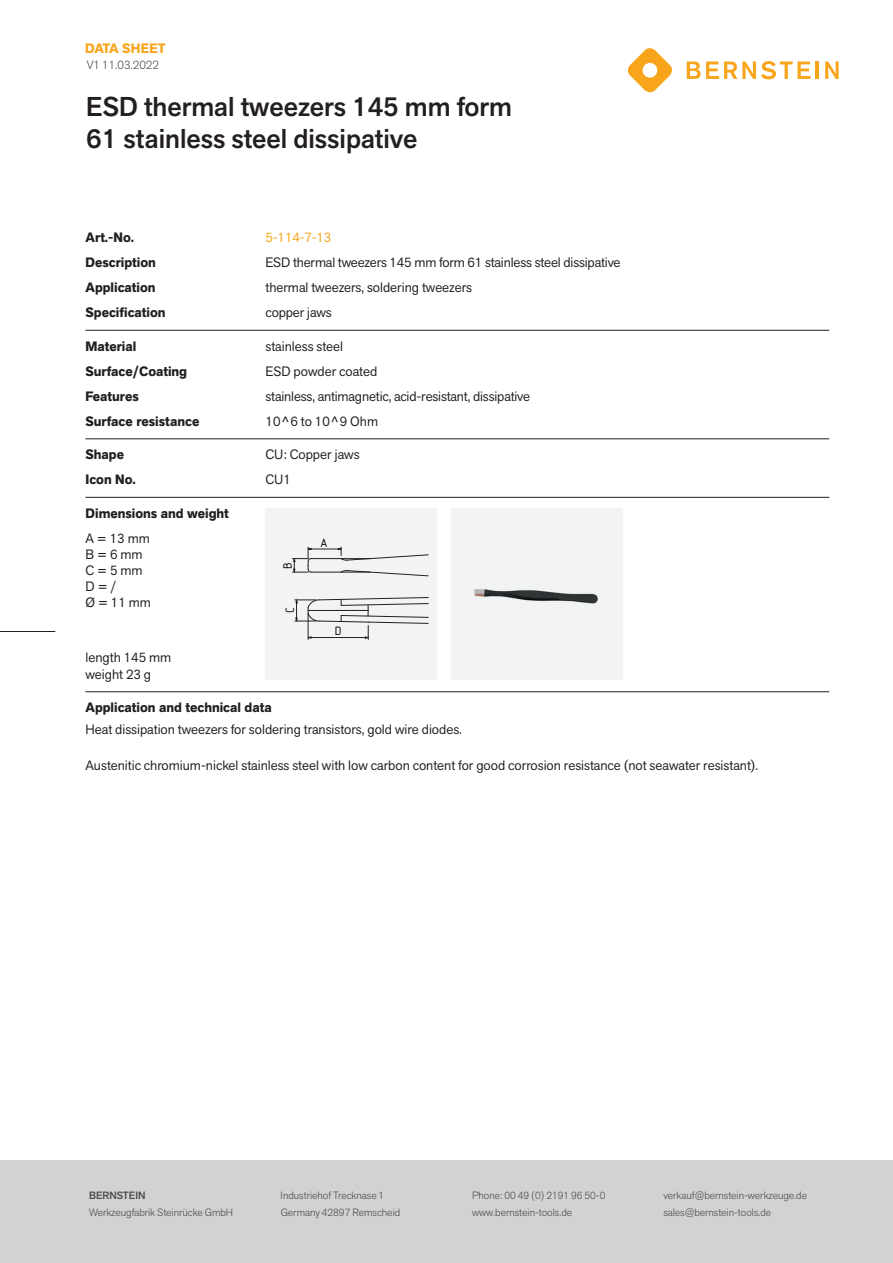
<style>
.page{position:relative;width:893px;height:1263px;background:#fff}
.page>*{position:absolute;margin:0;border:0;box-sizing:border-box;transform-origin:0 0}
.t1{font:500 27px/32.4px "Akzid Grtsk Next";color:#231f20}
.t2{font:13.5px/16.2px "Akzid Grtsk Next";color:#231f20}
.t3{font:700 13.5px "Akzid Grtsk Next";color:#231f20}
.t4{font:13.5px "Akzid Grtsk Next";color:#f9a51b}
.t5{font:700 13.5px "Akzid Grtsk Next";letter-spacing:-.01em;color:#f9a51b}
.t6{font:13.05px "ISOCPEUR";color:#000001}
.t7{font:300 12px "Akzid Grtsk Next";color:#4b4c4d}
.t8{font:300 10.5px "Akzid Grtsk Next";color:#4b4c4d}
.t9{font:500 10.5px "Akzid Grtsk Next";color:#4b4c4d}
</style>
<div class="page">
<div style="left:0;top:1161px;width:893px;height:102px;background:#d1d2d4"></div>
<hr style="left:86px;top:330px;width:743px;height:1px;background:#231f20">
<hr style="left:86px;top:439px;width:743px;height:1px;background:#231f20">
<hr style="left:86px;top:497px;width:743px;height:1px;background:#231f20">
<hr style="left:86px;top:691px;width:743px;height:1px;background:#231f20">
<div style="left:451px;top:508px;width:171px;height:171px;background:#f2f3f4"></div>
<img style="left:474px;top:589px;width:124px;height:15px">
<div style="left:266px;top:508px;width:171px;height:172px;background:#f2f3f4"></div>
<svg style="left:292px;top:547px;width:137px;height:30px"></svg>
<svg style="left:295px;top:597px;width:134px;height:42px"></svg>
<svg style="left:627px;top:48px;width:45px;height:45px"></svg>
<svg style="left:687px;top:61px;width:123px;height:18px"></svg>
<hr style="left:815px;top:62px;width:4px;height:17px;background:#f9a51b">
<svg style="left:825px;top:62px;width:14px;height:17px"></svg>
<hr style="left:0;top:631px;width:55px;height:1px;background:#231f20">
<p class="t5" style="left:85px;top:39px;width:82px">DATA SHEET</p>
<p class="t7" style="left:87px;top:57px;width:74px">V1 11.03.2022</p>
<h1 class="t1" style="left:86px;top:90px;width:427px">ESD thermal tweezers 145 mm form<br>61 stainless steel dissipative</h1>
<p class="t3" style="left:86px;top:229px;width:50px">Art.-No.</p>
<p class="t4" style="left:265px;top:229px;width:67px">5-114-7-13</p>
<p class="t3" style="left:86px;top:254px;width:72px">Description</p>
<p class="t2" style="left:265px;top:254px;width:356px">ESD thermal tweezers 145 mm form 61 stainless steel dissipative</p>
<p class="t3" style="left:86px;top:279px;width:72px">Application</p>
<p class="t2" style="left:265px;top:279px;width:208px">thermal tweezers, soldering tweezers</p>
<p class="t3" style="left:86px;top:304px;width:82px">Specification</p>
<p class="t2" style="left:265px;top:304px;width:68px">copper jaws</p>
<p class="t3" style="left:86px;top:337px;width:52px">Material</p>
<p class="t2" style="left:265px;top:338px;width:79px">stainless steel</p>
<p class="t3" style="left:86px;top:362px;width:103px">Surface/Coating</p>
<p class="t2" style="left:265px;top:363px;width:113px">ESD powder coated</p>
<p class="t3" style="left:86px;top:387px;width:55px">Features</p>
<p class="t2" style="left:265px;top:388px;width:266px">stainless, antimagnetic, acid-resistant, dissipative</p>
<p class="t3" style="left:86px;top:412px;width:115px">Surface resistance</p>
<p class="t2" style="left:265px;top:413px;width:114px">10^6 to 10^9 Ohm</p>
<p class="t3" style="left:86px;top:446px;width:40px">Shape</p>
<p class="t2" style="left:265px;top:446px;width:96px">CU: Copper jaws</p>
<p class="t3" style="left:86px;top:471px;width:52px">Icon No.</p>
<p class="t2" style="left:265px;top:471px;width:27px">CU1</p>
<p class="t3" style="left:86px;top:504px;width:145px">Dimensions and weight</p>
<p class="t6" style="left:320px;top:534px;width:9px">A</p>
<p class="t6" style="left:279px;top:569px;width:8px;rotate:-90deg">B</p>
<p class="t2" style="left:86px;top:530px;width:67px">A = 13 mm<br>B = 6 mm<br>C = 5 mm<br>D = /<br>Ø = 11 mm</p>
<p class="t6" style="left:281px;top:613px;width:7px;rotate:-90deg">C</p>
<p class="t6" style="left:335px;top:622px;width:8px">D</p>
<p class="t2" style="left:86px;top:649px;width:87px">length 145 mm weight 23 g</p>
<p class="t3" style="left:86px;top:698px;width:188px">Application and technical data</p>
<p class="t2" style="left:86px;top:721px;width:378px">Heat dissipation tweezers for soldering transistors, gold wire diodes.</p>
<p class="t2" style="left:86px;top:757px;width:674px">Austenitic chromium-nickel stainless steel with low carbon content for good corrosion resistance (not seawater resistant).</p>
<p class="t9" style="left:89px;top:1189px;width:58px">BERNSTEIN</p>
<p class="t8" style="left:281px;top:1189px;width:105px">Industriehof Trecknase 1</p>
<p class="t8" style="left:472px;top:1189px;width:135px">Phone: 00 49 (0) 2191 96 50-0</p>
<p class="t8" style="left:663px;top:1189px;width:145px">verkauf@bernstein-werkzeuge.de</p>
<p class="t8" style="left:89px;top:1205px;width:145px">Werkzeugfabrik Steinrücke GmbH</p>
<p class="t8" style="left:281px;top:1205px;width:121px">Germany 42897 Remscheid</p>
<p class="t8" style="left:472px;top:1205px;width:102px">www.bernstein-tools.de</p>
<p class="t8" style="left:663px;top:1205px;width:109px">sales@bernstein-tools.de</p>
</div>
